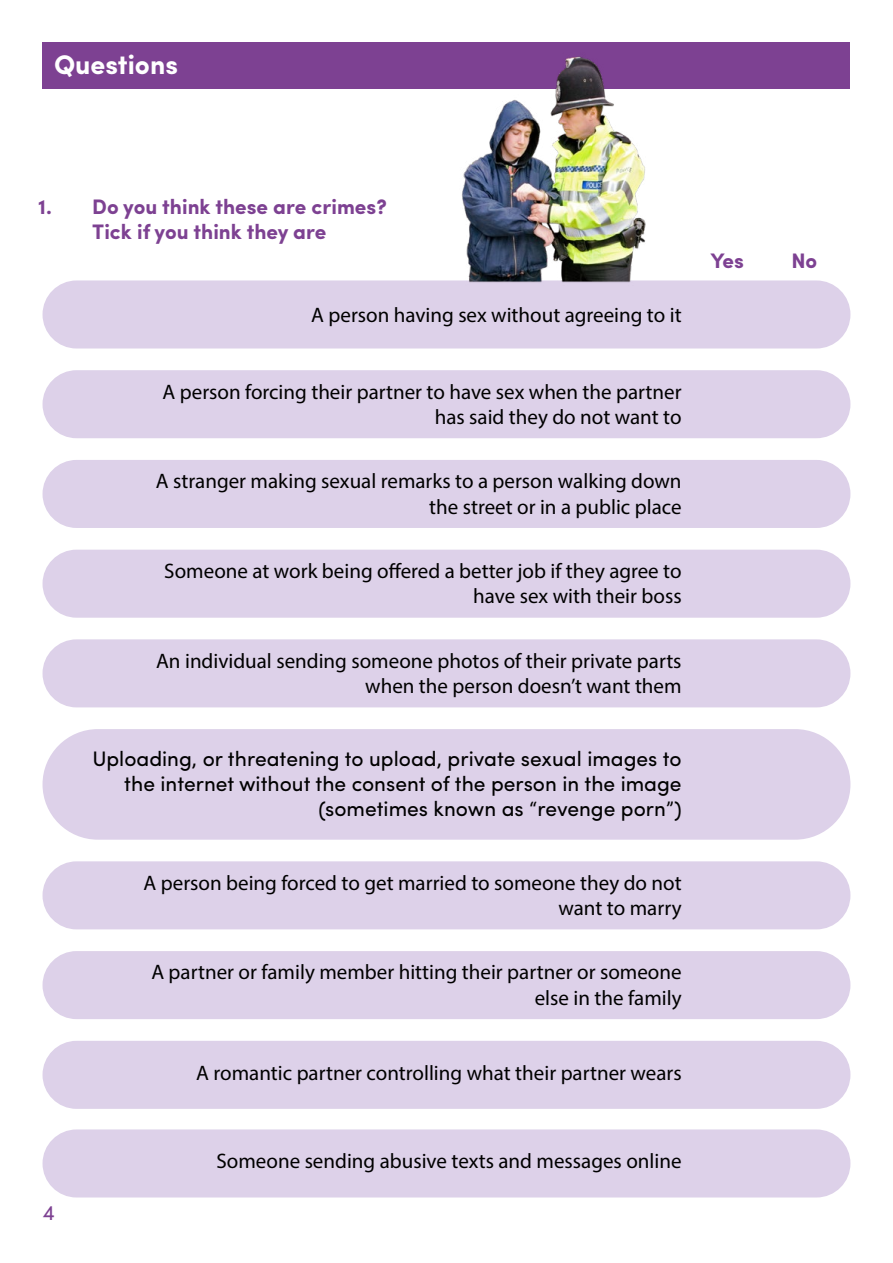
<style>
.page{position:relative;width:893px;height:1263px;background:#fff}
.page>*{position:absolute;margin:0;border:0;box-sizing:border-box;transform-origin:0 0}
.t1{font:700 27px "Sofia Pro";color:#fff}
.t2{font:21px/25.2px "Myriad Pro";color:#000;text-align:right}
.t3{font:21px/25.2px "Sofia Pro";color:#000;text-align:right}
.t4{font:700 21px/25.2px "Sofia Pro";color:#7d4192;text-align:center}
.t5{font:21px "Sofia Pro";color:#7d4192}
</style>
<div class="page">
<div style="left:43px;top:280px;width:807px;height:68px;background:#ddd1e9;border-radius:34px"></div>
<div style="left:43px;top:370px;width:807px;height:68px;background:#ddd1e9;border-radius:34px"></div>
<div style="left:43px;top:460px;width:807px;height:68px;background:#ddd1e9;border-radius:34px"></div>
<div style="left:43px;top:550px;width:807px;height:68px;background:#ddd1e9;border-radius:34px"></div>
<div style="left:43px;top:639px;width:807px;height:68px;background:#ddd1e9;border-radius:34px"></div>
<div style="left:43px;top:861px;width:807px;height:68px;background:#ddd1e9;border-radius:34px"></div>
<div style="left:43px;top:951px;width:807px;height:68px;background:#ddd1e9;border-radius:34px"></div>
<div style="left:43px;top:1041px;width:807px;height:68px;background:#ddd1e9;border-radius:34px"></div>
<div style="left:43px;top:1129px;width:807px;height:68px;background:#ddd1e9;border-radius:34px"></div>
<div style="left:43px;top:43px;width:807px;height:46px;background:#7d4192"></div>
<div style="left:43px;top:729px;width:807px;height:111px;background:#ddd1e9;border-radius:55px"></div>
<img style="left:436px;top:56px;width:232px;height:227px">
<p class="t1" style="left:54px;top:44px;width:125px">Questions</p>
<p class="t4" style="left:38px;top:192px;width:350px">1. Do you think these are crimes?<br>Tick if you think they are</p>
<p class="t2" style="left:311px;top:302px;width:372px">A person having sex without agreeing to it</p>
<p class="t2" style="left:163px;top:379px;width:521px">A person forcing their partner to have sex when the partner has said they do not want to</p>
<p class="t2" style="left:156px;top:468px;width:527px">A stranger making sexual remarks to a person walking down the street or in a public place</p>
<p class="t2" style="left:164px;top:558px;width:519px">Someone at work being offered a better job if they agree to have sex with their boss</p>
<p class="t2" style="left:156px;top:648px;width:527px">An individual sending someone photos of their private parts when the person doesn’t want them</p>
<p class="t3" style="left:92px;top:744px;width:591px">Uploading, or threatening to upload, private sexual images to the internet without the consent of the person in the image (sometimes known as “revenge porn”)</p>
<p class="t2" style="left:144px;top:870px;width:539px">A person being forced to get married to someone they do not want to marry</p>
<p class="t2" style="left:151px;top:959px;width:532px">A partner or family member hitting their partner or someone else in the family</p>
<p class="t2" style="left:196px;top:1060px;width:487px">A romantic partner controlling what their partner wears</p>
<p class="t5" style="left:43px;top:1197px;width:14px">4</p>
<p class="t2" style="left:216px;top:1148px;width:467px">Someone sending abusive texts and messages online</p>
<p class="t4" style="left:711px;top:247px;width:34px">Yes</p>
<p class="t4" style="left:791px;top:247px;width:27px">No</p>
</div>
